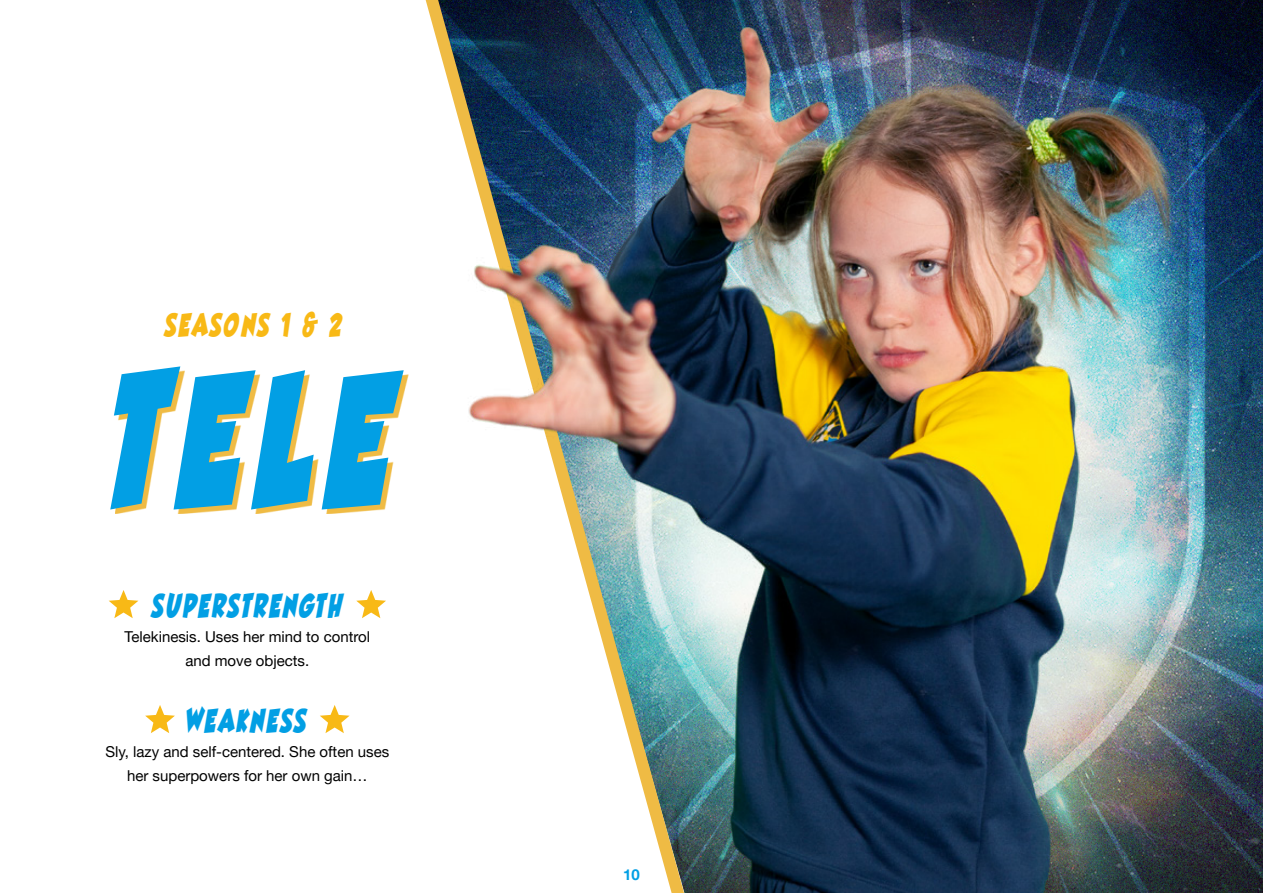
<style>
.page{position:relative;width:1263px;height:893px;background:#fff}
.page>*{position:absolute;margin:0;border:0;box-sizing:border-box;transform-origin:0 0}
.t1{font:199.05px "Best Friends Font";color:#029fe4}
.t2{font:35.1px "Best Friends Font";letter-spacing:.045em;color:#029fe4}
.t3{font:35.1px "Best Friends Font";letter-spacing:.025em;color:#029fe4}
.t4{font:34.5px "Best Friends Font";letter-spacing:.06em;color:#f8b916}
.t5{font:15px/24px "Helveticafor ZDF";color:#000;text-align:center}
.t6{font:700 15px "Helveticafor ZDF";color:#029fe4}
</style>
<div class="page">
<svg style="left:109px;top:590px;width:29px;height:28px"></svg>
<svg style="left:356px;top:590px;width:30px;height:28px"></svg>
<svg style="left:145px;top:705px;width:30px;height:28px"></svg>
<svg style="left:320px;top:705px;width:30px;height:28px"></svg>
<svg style="left:115px;top:371px;width:293px;height:143px;fill:#efbb44"></svg>
<img style="left:435px;top:0;width:828px;height:893px">
<h3 class="t4" style="left:165px;top:307px;width:179px">SEASONS 1 &amp; 2</h3>
<h1 class="t1" style="left:116px;top:336px;width:283px">TELE</h1>
<h2 class="t2" style="left:151px;top:588px;width:193px">SUPERSTRENGTH</h2>
<p class="t5" style="left:125px;top:624px;width:247px">Telekinesis. Uses her mind to control and move objects.</p>
<h2 class="t3" style="left:188px;top:703px;width:120px">WEAKNESS</h2>
<p class="t5" style="left:105px;top:739px;width:285px">Sly, lazy and self-centered. She often uses her superpowers for her own gain…</p>
<p class="t6" style="left:623px;top:865px;width:18px">10</p>
</div>
